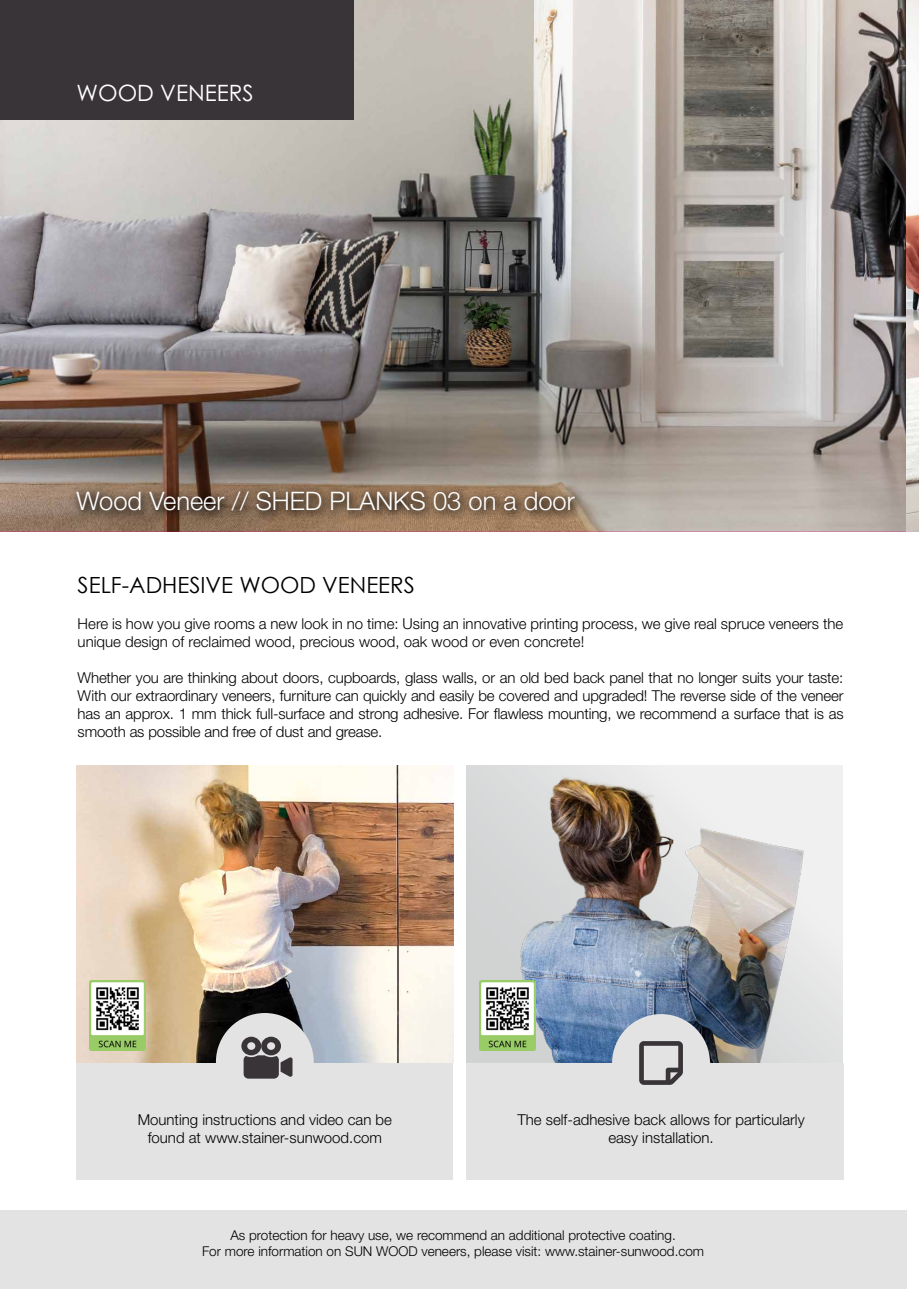
<style>
.page{position:relative;width:919px;height:1289px;background:#fff}
.page>*{position:absolute;margin:0;border:0;box-sizing:border-box;transform-origin:0 0}
.t1{font:300 25.5px "Helvetica Neue LT Std";color:#fff}
.t2{font:22.5px "Century Gothic Pro";color:#fff}
.t3{font:22.35px "Century Gothic";color:#000}
.t4{font:300 15px/18px "Helvetica Neue LT Std";color:#000;text-align:center}
.t5{font:300 13.5px/16.2px "Helvetica Neue LT Std";color:#000;text-align:center}
</style>
<div class="page">
<img style="left:0;top:0;width:906px;height:531px">
<div style="left:0;top:0;width:353px;height:119px;background:#393438"></div>
<div style="left:72px;top:487px;width:513px;height:35px;background:#000;opacity:.9"></div>
<div style="left:68px;top:482px;width:515px;height:38px;background:#000;opacity:.75"></div>
<svg style="left:906px;top:0;width:12px;height:531px"></svg>
<div style="left:0;top:1210px;width:906px;height:78px;background:#e3e3e3"></div>
<div style="left:77px;top:1062px;width:376px;height:117px;background:#e3e3e3"></div>
<img style="left:77px;top:765px;width:376px;height:297px">
<div style="left:216px;top:1013px;width:98px;height:97px;background:#e3e3e3;border-radius:50%"></div>
<div style="left:466px;top:1062px;width:377px;height:117px;background:#e3e3e3"></div>
<svg style="left:466px;top:765px;width:376px;height:297px"></svg>
<img style="left:513px;top:771px;width:292px;height:291px">
<div style="left:612px;top:1014px;width:98px;height:97px;background:#e3e3e3;border-radius:50%"></div>
<svg style="left:639px;top:1041px;width:44px;height:43px"></svg>
<svg style="left:241px;top:1036px;width:51px;height:42px"></svg>
<img style="left:89px;top:981px;width:56px;height:69px">
<img style="left:479px;top:981px;width:56px;height:69px">
<h2 class="t2" style="left:77px;top:79px;width:179px">WOOD VENEERS</h2>
<h1 class="t1" style="left:77px;top:486px;width:499px">Wood Veneer // SHED PLANKS 03 on a door</h1>
<h3 class="t3" style="left:78px;top:569px;width:339px">SELF-ADHESIVE WOOD VENEERS</h3>
<p class="t4" style="left:78px;top:614px;width:767px;text-align:left">Here is how you give rooms a new look in no time: Using an innovative printing process, we give real spruce veneers the unique design of reclaimed wood, precious wood, oak wood or even concrete!</p>
<p class="t4" style="left:78px;top:668px;width:767px;text-align:justify">Whether you are thinking about doors, cupboards, glass walls, or an old bed back panel that no longer suits your taste:<br>With our extraordinary veneers, furniture can quickly and easily be covered and upgraded! The reverse side of the veneer has an approx. 1 mm thick full-surface and strong adhesive. For flawless mounting, we recommend a surface that is as smooth as possible and free of dust and grease.</p>
<p class="t4" style="left:138px;top:1110px;width:256px">Mounting instructions and video can be found at www.stainer-sunwood.com</p>
<p class="t4" style="left:517px;top:1110px;width:289px">The self-adhesive back allows for particularly easy installation.</p>
<p class="t5" style="left:202px;top:1226px;width:503px">As protection for heavy use, we recommend an additional protective coating.<br>For more information on SUN WOOD veneers, please visit: www.stainer-sunwood.com</p>
</div>
